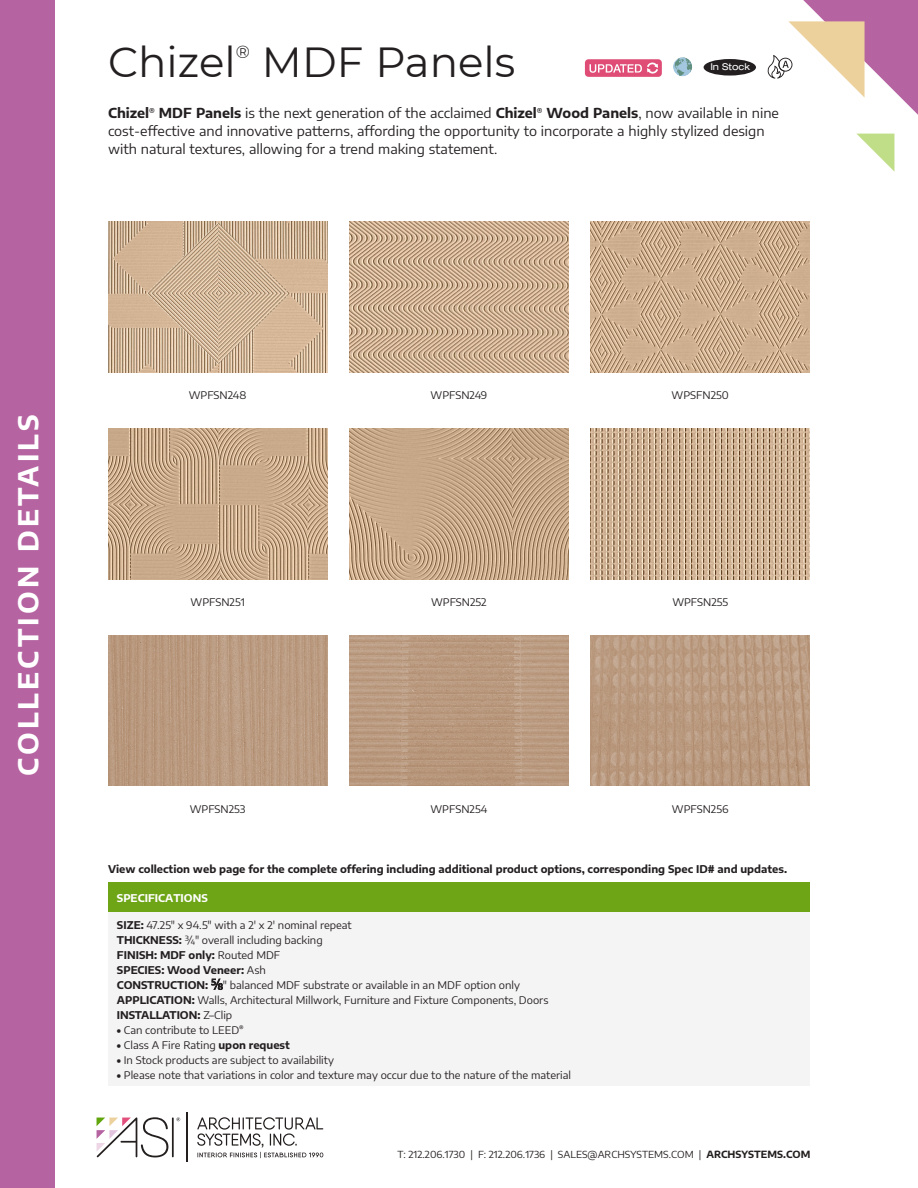
<style>
.page{position:relative;width:918px;height:1188px;background:#fff}
.page>*{position:absolute;margin:0;border:0;box-sizing:border-box;transform-origin:0 0}
.t1{font:42px "Montserrat";color:#231f20}
.t2{font:700 27px "Encode Sans Semi Expanded";letter-spacing:.12em;color:#fff}
.t3{font:17.55px "Montserrat";color:#231f20}
.Text{font:13.5px "Encode Sans Semi Expanded";color:#231f20}
.SPECS{font:10.5px "Encode Sans Semi Expanded";color:#231f20}
.SPECS-2{font:700 10.5px "Encode Sans Semi Expanded";color:#231f20}
.Swatch-Name_SKU{font:10.5px "Encode Sans Semi Expanded";color:#231f20}
.SPECS-3{font:700 10.5px "Encode Sans Semi Expanded";color:#fff}
.t4{font:9.75px "Encode Sans Semi Expanded";color:#241f1f}
.t5{font:expanded 9.45px "Helvetica Neue LT Std";color:#fff}
.s1{font-weight:700}
.s2{font-weight:400}
.s3{font-size:12px}
.s4{font-weight:800}
</style>
<div class="page">
<hr style="left:172px;top:1117px;width:2px;height:40px;background:#241f1f">
<svg style="left:97px;top:1117px;width:71px;height:40px"></svg>
<hr style="left:186px;top:1113px;width:1px;height:49px;background:#241f1f">
<svg style="left:197px;top:1117px;width:126px;height:41px"></svg>
<svg style="left:176px;top:1117px;width:4px;height:4px"></svg>
<div style="left:0;top:0;width:55px;height:1188px;background:#b563a1"></div>
<svg style="left:673px;top:57px;width:19px;height:19px"></svg>
<svg style="left:675px;top:57px;width:17px;height:19px"></svg>
<div style="left:585px;top:59px;width:77px;height:18px;background:#df4d76;border-radius:4px"></div>
<svg style="left:590px;top:62px;width:68px;height:12px"></svg>
<div style="left:704px;top:59px;width:52px;height:17px;background:#231f20;border-radius:50%"></div>
<svg style="left:767px;top:0;width:151px;height:172px"></svg>
<div style="left:108px;top:912px;width:702px;height:174px;background:#f5f4f5"></div>
<div style="left:108px;top:882px;width:702px;height:30px;background:#6ea516"></div>
<img style="left:591px;top:429px;width:219px;height:150px">
<img style="left:108px;top:429px;width:219px;height:150px">
<img style="left:349px;top:429px;width:220px;height:150px">
<img style="left:591px;top:635px;width:219px;height:151px">
<img style="left:108px;top:635px;width:219px;height:151px">
<img style="left:349px;top:635px;width:220px;height:151px">
<img style="left:591px;top:222px;width:219px;height:150px">
<img style="left:108px;top:222px;width:219px;height:150px">
<img style="left:349px;top:222px;width:220px;height:150px">
<p class="t1" style="left:108px;top:33px;width:129px">Chizel</p>
<p class="t3" style="left:236px;top:39px;width:16px">®</p>
<p class="t1" style="left:262px;top:33px;width:255px">MDF Panels</p>
<p class="t5" style="left:710px;top:61px;width:41px">In Stock</p>
<p class="Text" style="left:108px;top:104px;width:673px"><span class="s1">Chizel</span><sup>®</sup> <span class="s1">MDF Panels</span> is the next generation of the acclaimed <span class="s1">Chizel</span><sup>®</sup> <span class="s1">Wood Panels</span>, now available in nine</p>
<p class="Text" style="left:108px;top:122px;width:658px">cost-effective and innovative patterns, affording the opportunity to incorporate a highly stylized design</p>
<p class="Text" style="left:108px;top:140px;width:391px">with natural textures, allowing for a trend making statement.</p>
<h2 class="t2" style="left:6px;top:776px;width:364px;rotate:-90deg">COLLECTION DETAILS</h2>
<p class="Swatch-Name_SKU" style="left:189px;top:388px;width:59px">WPFSN248</p>
<p class="Swatch-Name_SKU" style="left:431px;top:388px;width:58px">WPFSN249</p>
<p class="Swatch-Name_SKU" style="left:672px;top:388px;width:59px">WPSFN250</p>
<p class="Swatch-Name_SKU" style="left:191px;top:595px;width:56px">WPFSN251</p>
<p class="Swatch-Name_SKU" style="left:431px;top:595px;width:57px">WPFSN252</p>
<p class="Swatch-Name_SKU" style="left:672px;top:595px;width:57px">WPFSN255</p>
<p class="Swatch-Name_SKU" style="left:190px;top:802px;width:57px">WPFSN253</p>
<p class="Swatch-Name_SKU" style="left:431px;top:802px;width:58px">WPFSN254</p>
<p class="Swatch-Name_SKU" style="left:672px;top:802px;width:58px">WPFSN256</p>
<p class="SPECS-2" style="left:108px;top:860px;width:681px">View collection web page for the complete offering including additional product options, corresponding Spec ID# and updates.</p>
<p class="SPECS-3" style="left:117px;top:890px;width:92px">SPECIFICATIONS</p>
<p class="SPECS" style="left:117px;top:917px;width:236px"><span class="s1">SIZE:</span> 47.25" x 94.5" with a 2′ x 2′ nominal repeat</p>
<p class="SPECS" style="left:117px;top:932px;width:207px"><span class="s1">THICKNESS:</span> 3/4" overall including backing</p>
<p class="SPECS-2" style="left:117px;top:946px;width:165px">FINISH: MDF only: <span class="s2">Routed MDF</span></p>
<p class="SPECS-2" style="left:117px;top:961px;width:150px">SPECIES: Wood Veneer: <span class="s2">Ash</span></p>
<p class="SPECS" style="left:117px;top:977px;width:405px"><span class="s1">CONSTRUCTION:</span> <span class="s3">5/8</span>" balanced MDF substrate or available in an MDF option only</p>
<p class="SPECS" style="left:117px;top:992px;width:433px"><span class="s1">APPLICATION:</span> Walls, Architectural Millwork, Furniture and Fixture Components, Doors</p>
<p class="SPECS-2" style="left:117px;top:1006px;width:117px">INSTALLATION: <span class="s2">Z–Clip</span></p>
<p class="SPECS" style="left:117px;top:1022px;width:128px"><span class="s4">•</span> Can contribute to LEED<sup>®</sup></p>
<p class="SPECS" style="left:117px;top:1037px;width:174px"><span class="s4">•</span> Class A Fire Rating <span class="s1">upon request</span></p>
<p class="SPECS" style="left:117px;top:1052px;width:219px"><span class="s4">•</span> In Stock products are subject to availability</p>
<p class="SPECS" style="left:117px;top:1067px;width:456px"><span class="s4">•</span> Please note that variations in color and texture may occur due to the nature of the material</p>
<p class="t4" style="left:397px;top:1147px;width:414px">T: 212.206.1730 | F: 212.206.1736 | SALES@ARCHSYSTEMS.COM | <span class="s1">ARCHSYSTEMS.COM</span></p>
</div>
